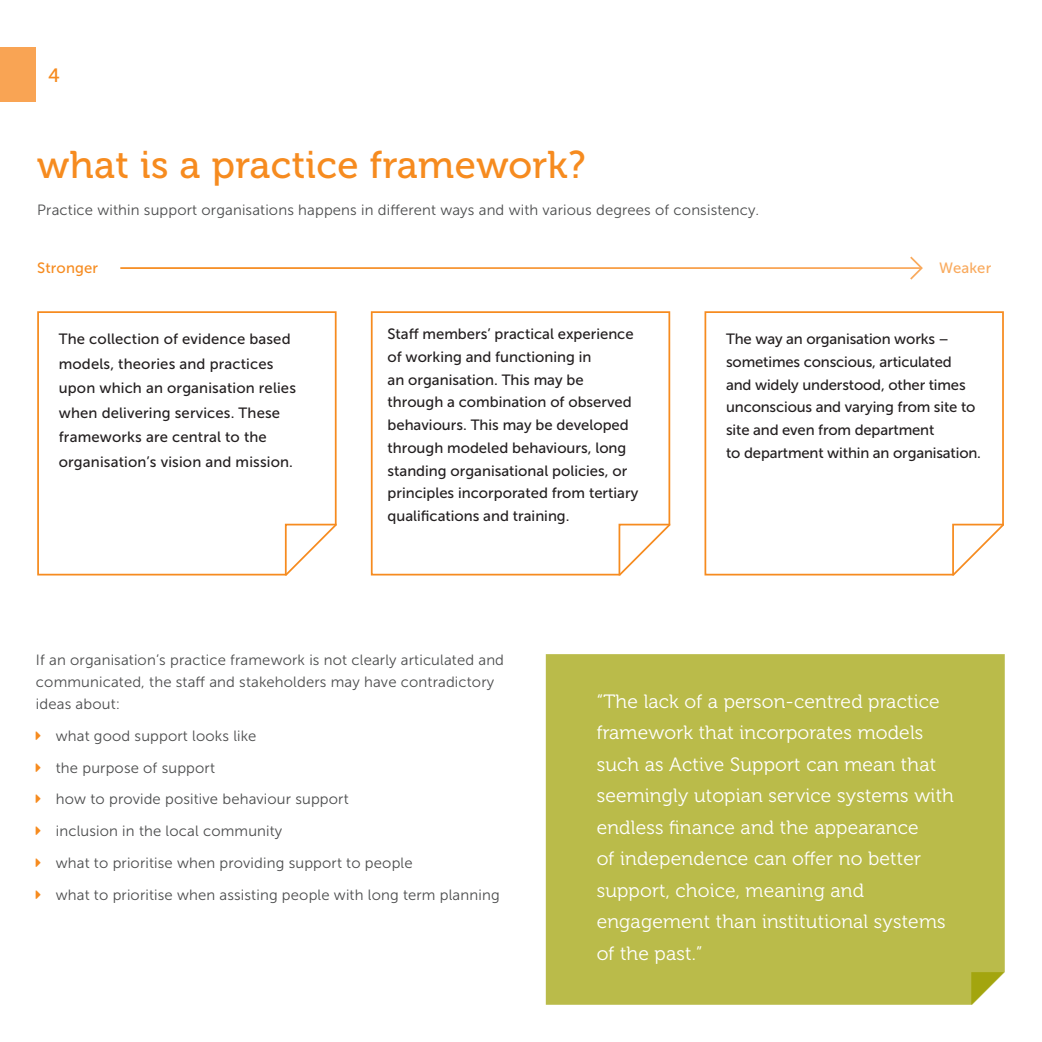
<style>
.page{position:relative;width:1042px;height:1042px;background:#fff}
.page>*{position:absolute;margin:0;border:0;box-sizing:border-box;transform-origin:0 0}
.head{font:38.5px "Museo 500";letter-spacing:.01em;color:#f68b1f}
.quote{font:19.25px/31.5px "Museo 300";letter-spacing:.01em;color:#fff}
.t1{font:19.25px "Museo 500";color:#f68b1f}
.bold{font:14.88px/22.8px "Museo Sans 500";color:#231f20}
.body{font:14.88px/21.9px "Museo Sans 300";letter-spacing:.01em;color:#4b4c4d}
.body-2{font:14.88px "Museo Sans 500";letter-spacing:.01em;color:#f68b1f}
.body-3{font:14.88px "Museo Sans 500";letter-spacing:.01em;color:#f9aa5e}
</style>
<div class="page">
<svg style="left:370px;top:311px;width:301px;height:265px"></svg>
<svg style="left:618px;top:523px;width:53px;height:53px"></svg>
<svg style="left:704px;top:311px;width:300px;height:265px"></svg>
<svg style="left:951px;top:523px;width:53px;height:53px"></svg>
<svg style="left:37px;top:311px;width:300px;height:265px"></svg>
<svg style="left:284px;top:523px;width:53px;height:53px"></svg>
<div style="left:546px;top:654px;width:459px;height:351px;background:#babb4a"></div>
<svg style="left:971px;top:972px;width:33px;height:33px"></svg>
<svg style="left:908px;top:256px;width:15px;height:24px"></svg>
<div style="left:0;top:47px;width:36px;height:55px;background:#f9a454"></div>
<p class="t1" style="left:48px;top:64px;width:13px">4</p>
<p class="head" style="left:37px;top:143px;width:550px">what is a practice framework?</p>
<p class="body" style="left:37px;top:199px;width:723px">Practice within support organisations happens in different ways and with various degrees of consistency.</p>
<p class="body-2" style="left:37px;top:260px;width:62px">Stronger</p>
<p class="body-3" style="left:939px;top:260px;width:54px">Weaker</p>
<p class="bold" style="left:59px;top:327px;width:239px;line-height:24.5px">The collection of evidence based models, theories and practices upon which an organisation relies when delivering services. These frameworks are central to the organisation’s vision and mission.</p>
<p class="bold" style="left:387px;top:323px;width:252px">Staff members’ practical experience of working and functioning in<br>an organisation. This may be through a combination of observed behaviours. This may be developed through modeled behaviours, long standing organisational policies, or principles incorporated from tertiary qualifications and training.</p>
<p class="bold" style="left:726px;top:327px;width:256px">The way an organisation works – sometimes conscious, articulated<br>and widely understood, other times unconscious and varying from site to site and even from department<br>to department within an organisation.</p>
<p class="body" style="left:36px;top:649px;width:469px">If an organisation’s practice framework is not clearly articulated and communicated, the staff and stakeholders may have contradictory ideas about:</p>
<p class="body" style="left:56px;top:725px;width:202px">what good support looks like</p>
<p class="body" style="left:56px;top:757px;width:161px">the purpose of support</p>
<p class="body" style="left:56px;top:788px;width:294px">how to provide positive behaviour support</p>
<p class="body" style="left:56px;top:820px;width:228px">inclusion in the local community</p>
<p class="body" style="left:56px;top:852px;width:358px">what to prioritise when providing support to people</p>
<p class="body" style="left:56px;top:884px;width:445px">what to prioritise when assisting people with long term planning</p>
<p class="quote" style="left:597px;top:686px;width:359px">“The lack of a person-centred practice framework that incorporates models such as Active Support can mean that seemingly utopian service systems with endless finance and the appearance<br>of independence can offer no better support, choice, meaning and engagement than institutional systems of the past.”</p>
</div>
